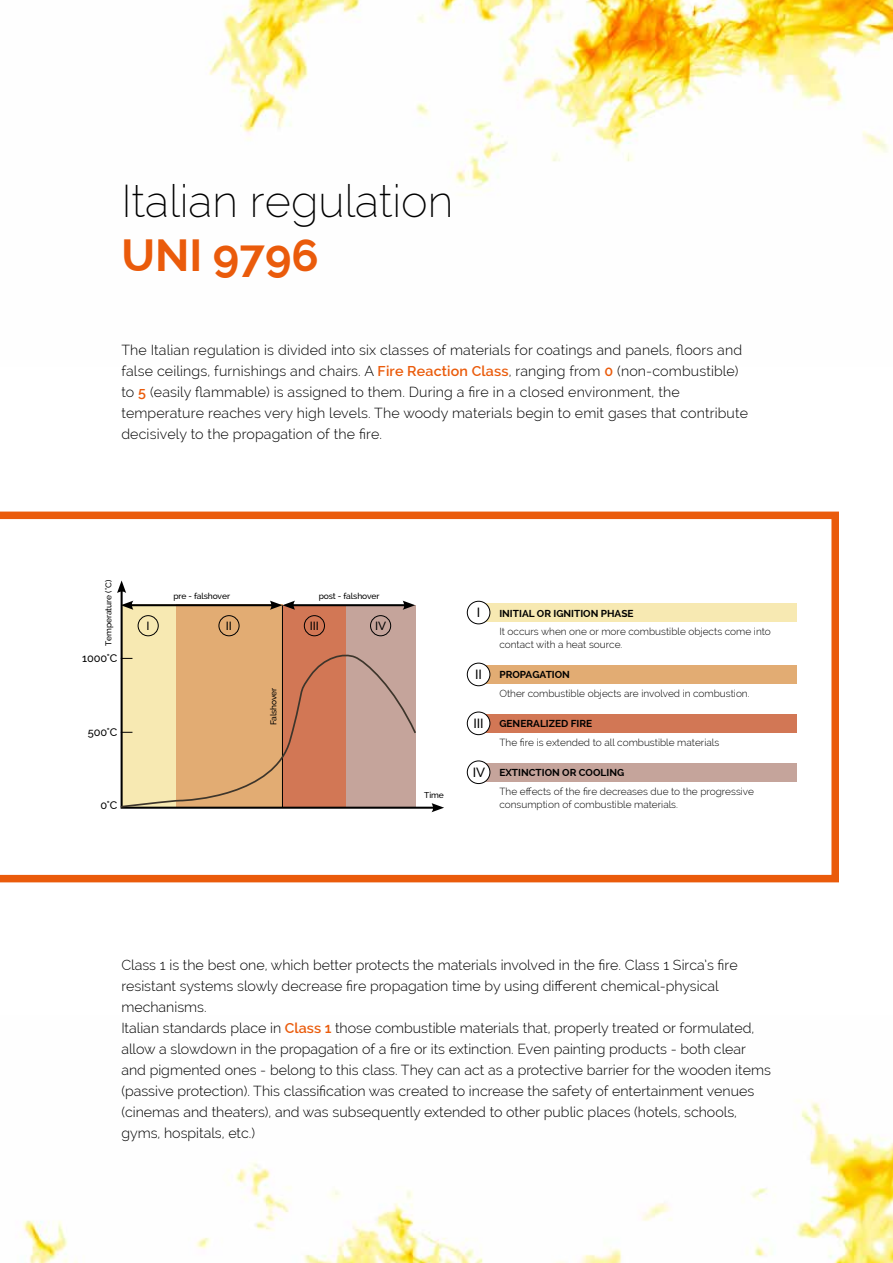
<style>
.page{position:relative;width:893px;height:1263px;background:#fff}
.page>*{position:absolute;margin:0;border:0;box-sizing:border-box;transform-origin:0 0}
.t1{font:200 45px "Raleway";color:#000}
.t2{font:700 45px "Raleway";color:#ea5b0b}
.t3{font:300 14.25px/21px "Raleway";color:#000}
.t4{font:500 13.35px "Raleway";color:#000}
.t5{font:500 11.85px "Raleway";letter-spacing:-.01em;color:#000}
.t6{font:500 11.1px "Raleway";letter-spacing:-.01em;color:#000}
.t7{font:300 10.05px/18.8px "Raleway";color:#000}
.t8{font:700 10.05px "Raleway";color:#000}
.t9{font:500 8.55px "Raleway";letter-spacing:-.01em;color:#000}
.s1{font-weight:600;color:#ea5b0b}
.s2{font-weight:500;font-size:13.35px}
.s3{font-weight:700}
</style>
<div class="page">
<img style="left:20px;top:1100px;width:873px;height:163px">
<img style="left:208px;top:0;width:685px;height:196px">
<svg style="left:0;top:512px;width:839px;height:370px"></svg>
<svg style="left:120px;top:587px;width:317px;height:223px"></svg>
<svg style="left:117px;top:580px;width:9px;height:13px"></svg>
<svg style="left:431px;top:803px;width:13px;height:9px"></svg>
<hr style="left:130px;top:604px;width:143px;height:2px;background:#000">
<svg style="left:121px;top:601px;width:12px;height:9px"></svg>
<hr style="left:291px;top:604px;width:115px;height:2px;background:#000">
<svg style="left:270px;top:601px;width:25px;height:9px"></svg>
<svg style="left:403px;top:601px;width:12px;height:9px"></svg>
<hr style="left:282px;top:605px;width:1px;height:203px;background:#000">
<svg style="left:119px;top:652px;width:299px;height:156px;background:#d5a67f"></svg>
<div style="left:138px;top:615px;width:20px;height:21px;border:1px solid #000;border-radius:50%"></div>
<div style="left:219px;top:615px;width:20px;height:21px;border:1px solid #000;border-radius:50%"></div>
<div style="left:304px;top:615px;width:21px;height:21px;border:1px solid #000;border-radius:50%"></div>
<div style="left:370px;top:615px;width:21px;height:21px;border:1px solid #000;border-radius:50%"></div>
<div style="left:479px;top:603px;width:318px;height:19px;background:#f7e9b2"></div>
<div style="left:467px;top:601px;width:23px;height:23px;background:#fff;border-radius:50%"></div>
<div style="left:467px;top:601px;width:23px;height:23px;border:1px solid #000;border-radius:50%"></div>
<div style="left:479px;top:665px;width:318px;height:19px;background:#e2ac73"></div>
<div style="left:467px;top:663px;width:23px;height:23px;background:#fff;border-radius:50%"></div>
<div style="left:467px;top:663px;width:23px;height:23px;border:1px solid #000;border-radius:50%"></div>
<div style="left:479px;top:714px;width:318px;height:18px;background:#d27755"></div>
<div style="left:467px;top:712px;width:23px;height:23px;background:#fff;border-radius:50%"></div>
<div style="left:467px;top:712px;width:23px;height:23px;border:1px solid #000;border-radius:50%"></div>
<div style="left:479px;top:763px;width:318px;height:18px;background:#c5a49b"></div>
<div style="left:467px;top:761px;width:23px;height:22px;background:#fff;border-radius:50%"></div>
<div style="left:467px;top:761px;width:23px;height:23px;border:1px solid #000;border-radius:50%"></div>
<h1 class="t1" style="left:121px;top:174px;width:333px">Italian regulation</h1>
<h1 class="t2" style="left:121px;top:229px;width:199px">UNI 9796</h1>
<p class="t3" style="left:121px;top:340px;width:628px">The Italian regulation is divided into six classes of materials for coatings and panels, floors and false ceilings, furnishings and chairs. A <span class="s1">Fire Reaction Class</span>, ranging from <span class="s1">0</span> (non-combustible) to <span class="s1">5</span> (easily flammable) is assigned to them. During a fire in a closed environment, the temperature reaches very high levels. The woody materials begin to emit gases that contribute decisively to the propagation of the fire.</p>
<p class="t9" style="left:103px;top:646px;width:67px;rotate:-90deg">Temperature (°C)</p>
<p class="t6" style="left:82px;top:652px;width:37px">1000°C</p>
<p class="t6" style="left:88px;top:726px;width:31px">500°C</p>
<p class="t6" style="left:100px;top:798px;width:18px">0°C</p>
<p class="t9" style="left:173px;top:591px;width:58px">pre - falshover</p>
<p class="t9" style="left:319px;top:591px;width:62px">post - falshover</p>
<p class="t5" style="left:147px;top:619px;width:5px">I</p>
<p class="t5" style="left:226px;top:619px;width:8px">II</p>
<p class="t5" style="left:310px;top:619px;width:11px">III</p>
<p class="t5" style="left:375px;top:619px;width:13px">IV</p>
<p class="t9" style="left:268px;top:725px;width:39px;rotate:-90deg">Falshover</p>
<p class="t9" style="left:424px;top:790px;width:21px">Time</p>
<p class="t4" style="left:477px;top:605px;width:5px">I</p>
<p class="t8" style="left:499px;top:607px;width:136px">INITIAL OR IGNITION PHASE</p>
<p class="t7" style="left:499px;top:625px;width:273px;line-height:12.9px">It occurs when one or more combustible objects come into contact with a heat source.</p>
<p class="t4" style="left:475px;top:667px;width:8px">II</p>
<p class="t8" style="left:499px;top:669px;width:72px">PROPAGATION</p>
<p class="t7" style="left:499px;top:684px;width:252px">Other combustible objects are involved in combustion.</p>
<p class="t7" style="left:499px;top:714px;width:221px;text-indent:-26px"><span class="s2">III</span> <span class="s3">GENERALIZED FIRE<br></span>The fire is extended to all combustible materials</p>
<p class="t7" style="left:499px;top:763px;width:256px;text-indent:-27px"><span class="s2">IV</span> <span class="s3">EXTINCTION OR COOLING<br></span>The effects of the fire decreases due to the progressive</p>
<p class="t7" style="left:499px;top:795px;width:180px">consumption of combustible materials.</p>
<p class="t3" style="left:121px;top:954px;width:651px">Class 1 is the best one, which better protects the materials involved in the fire. Class 1 Sirca’s fire resistant systems slowly decrease fire propagation time by using different chemical-physical mechanisms.<br>Italian standards place in <span class="s1">Class 1</span> those combustible materials that, properly treated or formulated, allow a slowdown in the propagation of a fire or its extinction. Even painting products - both clear and pigmented ones - belong to this class. They can act as a protective barrier for the wooden items (passive protection). This classification was created to increase the safety of entertainment venues (cinemas and theaters), and was subsequently extended to other public places (hotels, schools, gyms, hospitals, etc.)</p>
</div>
